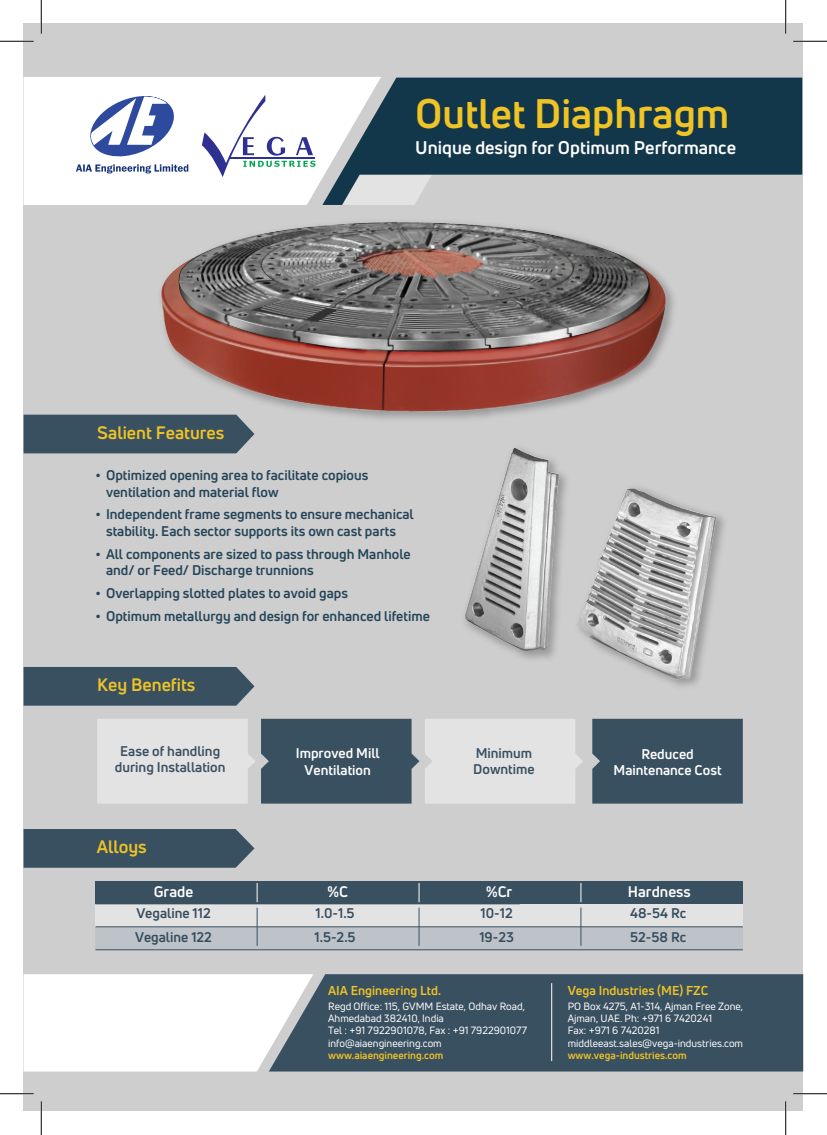
<style>
.page{position:relative;width:827px;height:1135px;background:#fff}
.page>*{position:absolute;margin:0;border:0;box-sizing:border-box;transform-origin:0 0}
.t1{font:700 40.38px "Uni Neue";color:#efc424}
.t2{font:700 18px "Uni Neue";color:#fff}
.t3{font:700 17.62px "Uni Neue";color:#efc425}
.t4{font:700 15px "Uni Neue";color:#fff}
.t5{font:700 13.75px/16.5px "Uni Neue";color:#244457}
.t6{font:700 13.75px/24px "Uni Neue";color:#364c5c}
.t7{font:700 13.75px/16.5px "Uni Neue";color:#395061;text-align:center}
.t8{font:700 13.75px/16.5px "Uni Neue";color:#fff;text-align:center}
.t9{font:700 12.62px "Uni Neue";color:#efc425}
.t10{font:10.38px/12.4px "Uni Neue";color:#fff}
.t11{font:700 10.38px "Uni Neue";color:#efc425}
</style>
<div class="page">
<div style="left:24px;top:24px;width:779px;height:1087px;background:#cececf"></div>
<div style="left:95px;top:881px;width:647px;height:69px;background:#e3e3e4"></div>
<div style="left:95px;top:927px;width:647px;height:23px;background:#bdc3c8"></div>
<svg style="left:97px;top:719px;width:322px;height:85px;background:#929da5"></svg>
<div style="left:425px;top:719px;width:158px;height:85px;background:#e3e3e4"></div>
<div style="left:592px;top:725px;width:150px;height:79px;background:#395061"></div>
<div style="left:24px;top:415px;width:230px;height:38px;background:#395061"></div>
<div style="left:24px;top:667px;width:230px;height:39px;background:#395061"></div>
<div style="left:24px;top:829px;width:230px;height:39px;background:#395061"></div>
<div style="left:95px;top:881px;width:647px;height:23px;background:#395061"></div>
<hr style="left:95px;top:926px;width:647px;height:1px;background:#395061">
<hr style="left:95px;top:949px;width:647px;height:1px;background:#395061">
<svg style="left:419px;top:883px;width:1px;height:19px"></svg>
<svg style="left:257px;top:883px;width:1px;height:19px"></svg>
<svg style="left:580px;top:883px;width:1px;height:19px"></svg>
<hr style="left:419px;top:908px;width:1px;height:38px;background:#395061">
<hr style="left:257px;top:908px;width:1px;height:38px;background:#395061">
<hr style="left:580px;top:908px;width:1px;height:38px;background:#395061">
<img style="left:465px;top:448px;width:97px;height:211px">
<img style="left:562px;top:474px;width:180px;height:251px">
<img style="left:153px;top:421px;width:101px;height:5px">
<img style="left:153px;top:221px;width:521px;height:200px">
<div style="left:313px;top:974px;width:490px;height:97px;background:#395061"></div>
<svg style="left:24px;top:974px;width:289px;height:97px;background:#f1f2f3"></svg>
<hr style="left:551px;top:983px;width:1px;height:78px;background:#fff">
<div style="left:24px;top:77px;width:357px;height:128px;background:#fff"></div>
<svg style="left:322px;top:78px;width:480px;height:127px;fill:#12364a"></svg>
<svg style="left:202px;top:95px;width:113px;height:82px;background:#e0e4ee"></svg>
<svg style="left:78px;top:94px;width:105px;height:63px;background:#bbc4e0"></svg>
<svg style="left:76px;top:164px;width:112px;height:9px"></svg>
<hr style="left:0;top:40px;width:34px;height:2px;background:#fff">
<hr style="left:793px;top:40px;width:34px;height:2px;background:#fff">
<hr style="left:40px;top:0;width:2px;height:34px;background:#fff">
<hr style="left:40px;top:1101px;width:2px;height:34px;background:#fff">
<hr style="left:0;top:41px;width:34px;height:1px;background:#000">
<hr style="left:793px;top:41px;width:34px;height:1px;background:#000">
<hr style="left:0;top:1093px;width:34px;height:1px;background:#000">
<hr style="left:793px;top:1093px;width:34px;height:1px;background:#000">
<hr style="left:41px;top:0;width:1px;height:34px;background:#000">
<hr style="left:41px;top:1101px;width:1px;height:34px;background:#000">
<hr style="left:785px;top:0;width:1px;height:34px;background:#000">
<hr style="left:785px;top:1101px;width:1px;height:34px;background:#000">
<p class="t3" style="left:97px;top:421px;width:129px">Salient Features</p>
<h1 class="t1" style="left:415px;top:88px;width:315px">Outlet Diaphragm</h1>
<h2 class="t2" style="left:415px;top:136px;width:322px">Unique design for Optimum Performance</h2>
<p class="t5" style="left:106px;top:467px;width:264px;text-indent:-11px">• Optimized opening area to facilitate copious ventilation and material flow</p>
<p class="t5" style="left:95px;top:506px;width:320px;text-align:center">• Independent frame segments to ensure mechanical stability. Each sector supports its own cast parts</p>
<p class="t5" style="left:106px;top:545px;width:306px;text-indent:-11px">• All components are sized to pass through Manhole and/ or Feed/ Discharge trunnions</p>
<p class="t5" style="left:95px;top:584px;width:254px">• Overlapping slotted plates to avoid gaps</p>
<p class="t5" style="left:95px;top:607px;width:336px">• Optimum metallurgy and design for enhanced lifetime</p>
<p class="t3" style="left:97px;top:673px;width:100px">Key Benefits</p>
<p class="t7" style="left:115px;top:743px;width:112px">Ease of handling during Installation</p>
<p class="t8" style="left:296px;top:745px;width:85px">Improved Mill<br>Ventilation</p>
<p class="t7" style="left:473px;top:744px;width:63px;text-align:left">Minimum<br>Downtime</p>
<p class="t8" style="left:613px;top:745px;width:110px">Reduced<br>Maintenance Cost</p>
<p class="t3" style="left:97px;top:836px;width:52px">Alloys</p>
<p class="t4" style="left:154px;top:882px;width:41px">Grade</p>
<p class="t4" style="left:327px;top:882px;width:22px">%C</p>
<p class="t4" style="left:486px;top:882px;width:28px">%Cr</p>
<p class="t4" style="left:628px;top:882px;width:64px">Hardness</p>
<p class="t6" style="left:135px;top:901px;width:78px">Vegaline 112<br>Vegaline 122</p>
<p class="t6" style="left:314px;top:901px;width:43px">1.0-1.5<br>1.5-2.5</p>
<p class="t6" style="left:479px;top:901px;width:36px">10-12<br>19-23</p>
<p class="t6" style="left:630px;top:901px;width:58px">48-54 Rc<br>52-58 Rc</p>
<p class="t9" style="left:328px;top:982px;width:114px">AIA Engineering Ltd.</p>
<p class="t9" style="left:567px;top:982px;width:142px">Vega Industries (ME) FZC</p>
<p class="t10" style="left:328px;top:1000px;width:200px">Regd Office: 115, GVMM Estate, Odhav Road, Ahmedabad 382410, India<br>Tel : +91 7922901078, Fax : +91 7922901077 info@aiaengineering.com</p>
<p class="t11" style="left:328px;top:1049px;width:117px">www.aiaengineering.com</p>
<p class="t10" style="left:567px;top:1000px;width:177px">PO Box 4275, A1-314, Ajman Free Zone,<br>Ajman, UAE. Ph: +971 6 7420241<br>Fax: +971 6 7420281 middleeast.sales@vega-industries.com</p>
<p class="t11" style="left:567px;top:1049px;width:120px">www.vega-industries.com</p>
</div>
